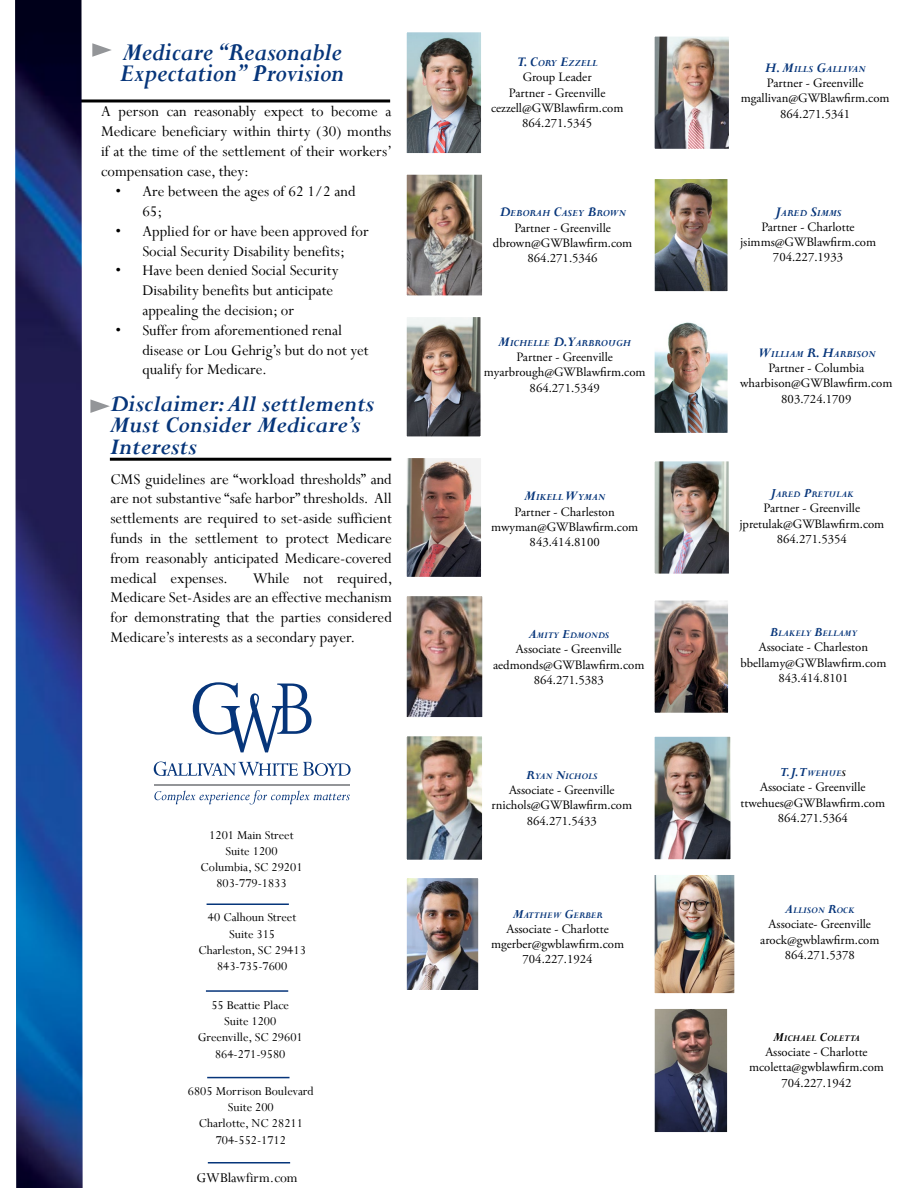
<style>
.page{position:relative;width:918px;height:1188px;background:#fff}
.page>*{position:absolute;margin:0;border:0;box-sizing:border-box;transform-origin:0 0}
.t1{font:italic 700 27.6px/21px "Perpetua";color:#06357a;scale:.93 1}
.t2{font:italic 700 25.5px/21px "Perpetua";color:#06357a}
.t3{font:16.5px/19.8px "Perpetua";color:#000;text-align:justify}
.t4{font:15px "Perpetua";color:#000}
.t5{font:italic 700 14.1px "Perpetua";color:#06357a}
.t6{font:13.5px/16.2px "Perpetua";color:#000;text-align:center}
.t7{font:12.75px/15.3px "Adobe Garamond Pro";color:#000;text-align:center}
.t8{font:italic 700 10.5px "Perpetua";color:#06357a}
.t9{font:italic 700 9.75px "Perpetua";color:#06357a}
.t10{font:italic 700 9.75px "Perpetua";color:#000}
.s1{font-style:inherit}
.s2{font-size:15px}
.s3{font-size:14.1px}
.s4{font-size:9.75px}
.s5{font-size:9.75px;color:#000}
</style>
<div class="page">
<img style="left:655px;top:37px;width:73px;height:111px">
<div style="left:652px;top:34px;width:79px;height:117px;border:2px solid #fff"></div>
<img style="left:408px;top:176px;width:73px;height:119px">
<div style="left:405px;top:173px;width:79px;height:125px;border:2px solid #fff"></div>
<img style="left:406px;top:32px;width:75px;height:122px">
<img style="left:655px;top:462px;width:73px;height:111px">
<div style="left:652px;top:459px;width:79px;height:117px;border:2px solid #fff"></div>
<img style="left:408px;top:459px;width:72px;height:117px">
<div style="left:405px;top:456px;width:78px;height:123px;border:2px solid #fff"></div>
<img style="left:655px;top:876px;width:79px;height:116px">
<div style="left:652px;top:873px;width:85px;height:122px;border:2px solid #fff"></div>
<img style="left:408px;top:597px;width:73px;height:119px">
<div style="left:405px;top:594px;width:79px;height:125px;border:2px solid #fff"></div>
<img style="left:655px;top:601px;width:72px;height:111px">
<div style="left:652px;top:598px;width:78px;height:117px;border:2px solid #fff"></div>
<img style="left:408px;top:318px;width:72px;height:118px">
<div style="left:405px;top:315px;width:78px;height:124px;border:2px solid #fff"></div>
<img style="left:655px;top:322px;width:72px;height:110px">
<div style="left:652px;top:319px;width:78px;height:116px;border:2px solid #fff"></div>
<img style="left:655px;top:180px;width:72px;height:110px">
<div style="left:652px;top:177px;width:78px;height:116px;border:2px solid #fff"></div>
<img style="left:655px;top:738px;width:75px;height:120px">
<div style="left:652px;top:735px;width:81px;height:126px;border:2px solid #fff"></div>
<img style="left:408px;top:737px;width:73px;height:122px">
<div style="left:405px;top:734px;width:79px;height:128px;border:2px solid #fff"></div>
<hr style="left:110px;top:458px;width:281px;height:3px;background:#000">
<hr style="left:71px;top:99px;width:319px;height:3px;background:#000">
<img style="left:655px;top:1010px;width:71px;height:121px">
<div style="left:652px;top:1007px;width:77px;height:127px;border:2px solid #fff"></div>
<svg style="left:154px;top:762px;width:197px;height:14px"></svg>
<svg style="left:193px;top:682px;width:119px;height:70px"></svg>
<svg style="left:154px;top:790px;width:196px;height:14px"></svg>
<hr style="left:155px;top:784px;width:195px;height:1px;background:#939598">
<img style="left:408px;top:879px;width:69px;height:110px">
<div style="left:405px;top:876px;width:75px;height:116px;border:2px solid #fff"></div>
<hr style="left:206px;top:990px;width:82px;height:2px;background:#06357a">
<hr style="left:207px;top:903px;width:82px;height:2px;background:#06357a">
<hr style="left:207px;top:1077px;width:83px;height:1px;background:#06357a">
<hr style="left:208px;top:1162px;width:82px;height:2px;background:#06357a">
<img style="left:15px;top:0;width:68px;height:1188px">
<svg style="left:92px;top:43px;width:20px;height:14px"></svg>
<svg style="left:90px;top:399px;width:20px;height:14px"></svg>
<h1 class="t1" style="left:120px;top:42px;width:243px">Medicare <span class="s1">“R</span>easonable<br>Expectation<span class="s1">”</span> Provision</h1>
<p class="t3" style="left:101px;top:101px;width:293px">A person can reasonably expect to become a Medicare beneficiary within thirty (30) months if at the time of the settlement of their workers’ compensation case, they:</p>
<p class="t3" style="left:142px;top:181px;width:215px;text-indent:-27px">• Are between the ages of 62 1/2 and<br>65;</p>
<p class="t3" style="left:115px;top:221px;width:255px;text-align:center">• Applied for or have been approved for<br>Social Security Disability benefits;</p>
<p class="t3" style="left:142px;top:260px;width:198px;text-align:left;text-indent:-27px">• Have been denied Social Security<br>Disability benefits but anticipate appealing the decision; or</p>
<p class="t3" style="left:142px;top:320px;width:228px;text-align:left;text-indent:-27px">• Suffer from aforementioned renal disease or Lou Gehrig’s but do not yet qualify for Medicare.</p>
<h2 class="t2" style="left:110px;top:393px;width:266px">Disclaimer: All settlements<br>Must Consider Medicare’s<br>Interests</h2>
<p class="t3" style="left:110px;top:469px;width:283px">CMS guidelines are “workload thresholds” and are not substantive “safe harbor” thresholds. All settlements are required to set-aside sufficient funds in the settlement to protect Medicare from reasonably anticipated Medicare-covered medical expenses.</p>
<p class="t3" style="left:110px;top:568px;width:284px;text-indent:142px">While not required, Medicare Set-Asides are an effective mechanism for demonstrating that the parties considered Medicare’s interests as a secondary payer.</p>
<p class="t8" style="left:517px;top:57px;width:82px"><span class="s2">T. C</span>ORY <span class="s2">E</span>ZZELL</p>
<p class="t7" style="left:491px;top:70px;width:134px">Group Leader<br>Partner - Greenville cezzell@GWBlawfirm.com<br>864.271.5345</p>
<p class="t8" style="left:500px;top:207px;width:128px"><span class="s2">D</span>EBORAH <span class="s2">C</span>ASEY <span class="s2">B</span>ROWN</p>
<p class="t7" style="left:493px;top:220px;width:141px">Partner - Greenville dbrown@GWBlawfirm.com<br>864.271.5346</p>
<p class="t8" style="left:765px;top:62px;width:102px"><span class="s2">H. M</span>ILLS <span class="s2">G</span>ALLIVAN</p>
<p class="t7" style="left:741px;top:76px;width:150px">Partner - Greenville mgallivan@GWBlawfirm.com<br>864.271.5341</p>
<p class="t8" style="left:775px;top:206px;width:68px"><span class="s2">J</span>ARED <span class="s2">S</span>IMMS</p>
<p class="t7" style="left:740px;top:220px;width:138px">Partner - Charlotte jsimms@GWBlawfirm.com<br>704.227.1933</p>
<p class="t8" style="left:498px;top:336px;width:127px"><span class="s2">M</span>ICHELLE <span class="s2">D.Y</span>ARBROUGH</p>
<p class="t7" style="left:484px;top:350px;width:163px">Partner - Greenville myarbrough@GWBlawfirm.com<br>864.271.5349</p>
<p class="t8" style="left:757px;top:347px;width:119px"><span class="s2">W</span>ILLIAM <span class="s2">R. H</span>ARBISON</p>
<p class="t7" style="left:740px;top:361px;width:154px">Partner - Columbia wharbison@GWBlawfirm.com<br>803.724.1709</p>
<p class="t8" style="left:524px;top:491px;width:82px"><span class="s2">M</span>IKELL<span class="s2">W</span>YMAN</p>
<p class="t7" style="left:491px;top:504px;width:149px">Partner - Charleston mwyman@GWBlawfirm.com<br>843.414.8100</p>
<p class="t9" style="left:528px;top:629px;width:82px"><span class="s3">A</span>MITY <span class="s3">E</span>DMONDS</p>
<p class="t7" style="left:493px;top:642px;width:153px">Associate - Greenville aedmonds@GWBlawfirm.com<br>864.271.5383</p>
<p class="t9" style="left:526px;top:770px;width:73px"><span class="s3">R</span>YAN <span class="s3">N</span>ICHOLS</p>
<p class="t7" style="left:492px;top:783px;width:142px">Associate - Greenville rnichols@GWBlawfirm.com<br>864.271.5433</p>
<p class="t9" style="left:770px;top:488px;width:85px"><span class="s3">J</span>ARED <span class="s3">P</span>RETULAK</p>
<p class="t7" style="left:739px;top:501px;width:146px">Partner - Greenville jpretulak@GWBlawfirm.com<br>864.271.5354</p>
<p class="t9" style="left:770px;top:627px;width:89px"><span class="s3">B</span>LAKELY <span class="s3">B</span>ELLAMY</p>
<p class="t7" style="left:740px;top:640px;width:148px">Associate - Charleston bbellamy@GWBlawfirm.com<br>843.414.8101</p>
<p class="t5" style="left:780px;top:763px;width:67px">T.J.T<span class="s4">WEHUE</span><span class="s5">S</span></p>
<p class="t7" style="left:741px;top:780px;width:146px">Associate - Greenville ttwehues@GWBlawfirm.com<br>864.271.5364</p>
<p class="t6" style="left:201px;top:826px;width:104px">1201 Main Street<br>Suite 1200<br>Columbia, SC 29201<br>803-779-1833</p>
<p class="t6" style="left:198px;top:909px;width:109px">40 Calhoun Street<br>Suite 315<br>Charleston, SC 29413<br>843-735-7600</p>
<p class="t9" style="left:513px;top:909px;width:23px"><span class="s3">M</span>ATTH</p>
<p class="t9" style="left:547px;top:909px;width:57px">EW <span class="s3">G</span>ERBER</p>
<p class="t7" style="left:491px;top:922px;width:135px">Associate - Charlotte mgerber@gwblawfirm.com<br>704.227.1924</p>
<p class="t6" style="left:198px;top:997px;width:106px">55 Beattie Place<br>Suite 1200<br>Greenville, SC 29601<br>864-271-9580</p>
<p class="t6" style="left:188px;top:1083px;width:127px">6805 Morrison Boulevard<br>Suite 200<br>Charlotte, NC 28211<br>704-552-1712</p>
<p class="t4" style="left:196px;top:1168px;width:103px">GWBlawfirm.com</p>
<p class="t9" style="left:785px;top:904px;width:71px"><span class="s3">A</span>LLISON <span class="s3">R</span>OCK</p>
<p class="t7" style="left:760px;top:917px;width:121px">Associate- Greenville arock@gwblawfirm.com<br>864.271.5378</p>
<p class="t10" style="left:773px;top:1032px;width:88px"><span class="s3">M</span>ICHAEL <span class="s3">C</span>OLETTA</p>
<p class="t7" style="left:749px;top:1045px;width:136px">Associate - Charlotte mcoletta@gwblawfirm.com<br>704.227.1942</p>
</div>
